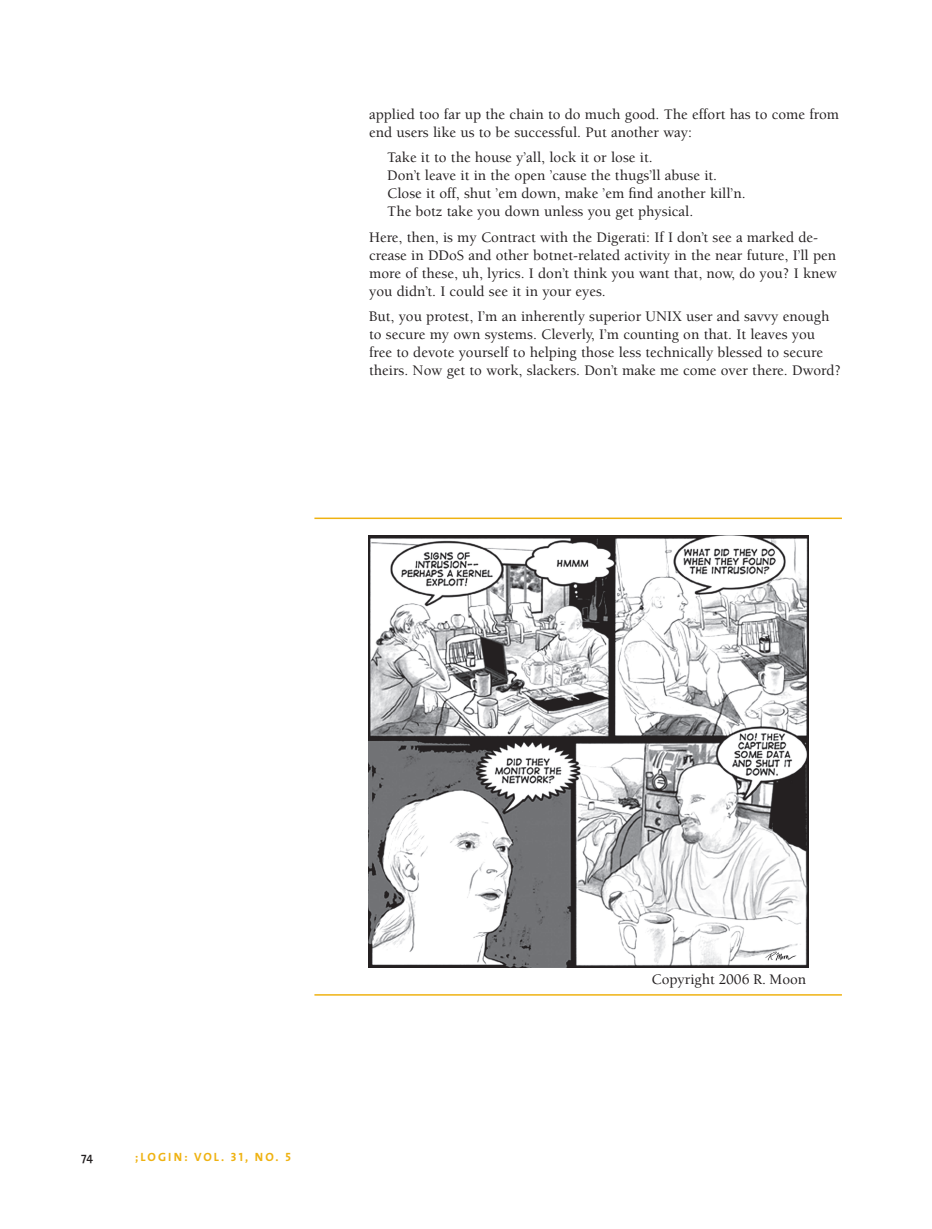
<style>
.page{position:relative;width:932px;height:1229px;background:#fff}
.page>*{position:absolute;margin:0;border:0;box-sizing:border-box;transform-origin:0 0}
.t1{font:500 15px/18px "Berkeley";color:#231f20}
.t2{font:12px "The Mix Bold Caps";letter-spacing:.175em;color:#efb211}
.t3{font:600 12px "The Mix";color:#231f20}
</style>
<div class="page">
<img style="left:368px;top:536px;width:440px;height:432px">
<hr style="left:314px;top:517px;width:528px;height:2px;background:#efb211">
<hr style="left:314px;top:994px;width:528px;height:1px;background:#efb211">
<p class="t1" style="left:369px;top:106px;width:471px">applied too far up the chain to do much good. The effort has to come from end users like us to be successful. Put another way:</p>
<p class="t1" style="left:387px;top:150px;width:360px">Take it to the house y’all, lock it or lose it.<br>Don’t leave it in the open ’cause the thugs’ll abuse it.<br>Close it off, shut ’em down, make ’em find another kill’n.<br>The botz take you down unless you get physical.</p>
<p class="t1" style="left:369px;top:229px;width:469px">Here, then, is my Contract with the Digerati: If I don’t see a marked de&shy;crease in DDoS and other botnet-related activity in the near future, I’ll pen more of these, uh, lyrics. I don’t think you want that, now, do you? I knew you didn’t. I could see it in your eyes.</p>
<p class="t1" style="left:369px;top:309px;width:473px">But, you protest, I’m an inherently superior UNIX user and savvy enough to secure my own systems. Cleverly, I’m counting on that. It leaves you free to devote yourself to helping those less technically blessed to secure theirs. Now get to work, slackers. Don’t make me come over there. Dword?</p>
<p class="t3" style="left:81px;top:1153px;width:14px">74</p>
<p class="t2" style="left:135px;top:1153px;width:157px">;LOGIN: VOL. 31, NO. 5</p>
<p class="t1" style="left:651px;top:971px;width:156px">Copyright 2006 R. Moon</p>
</div>
